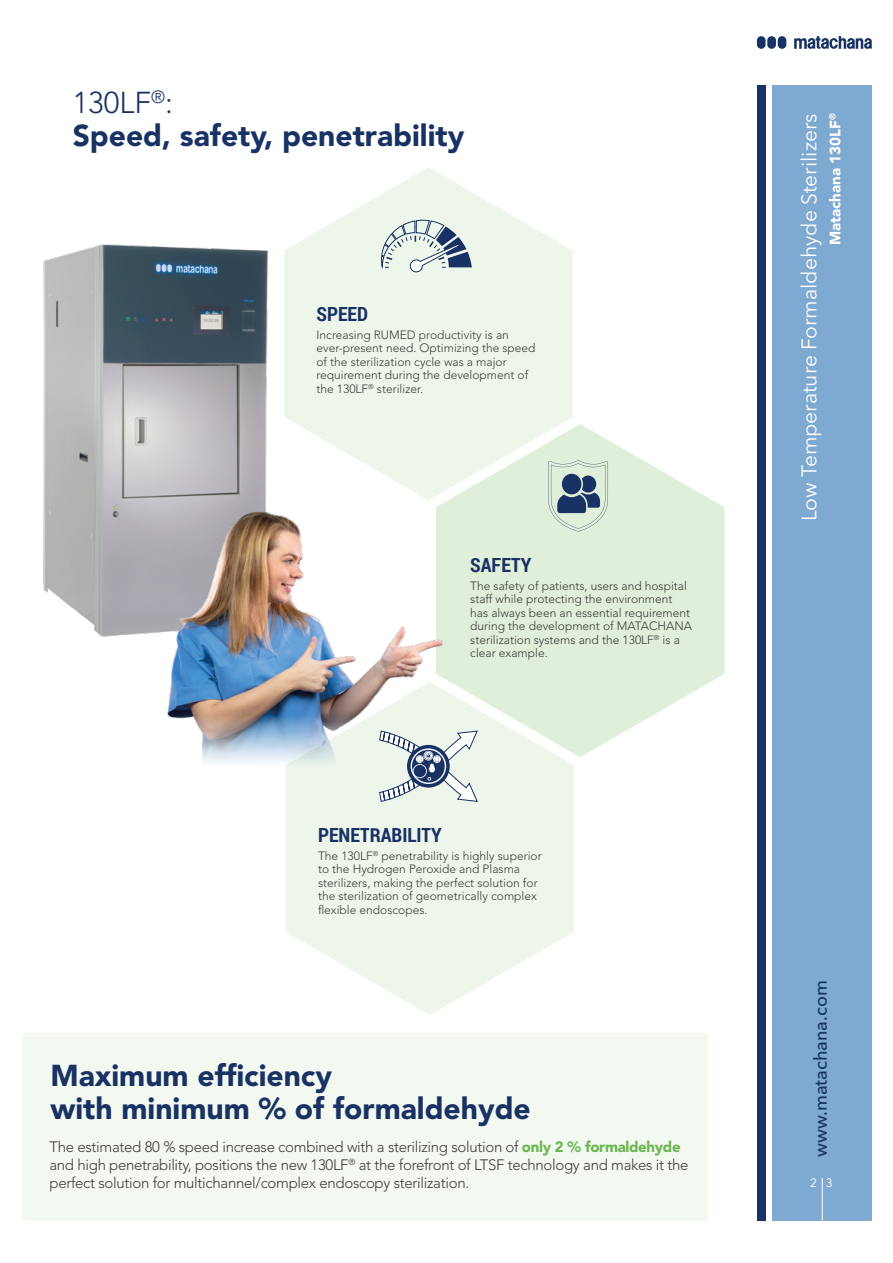
<style>
.page{position:relative;width:893px;height:1263px;background:#fff}
.page>*{position:absolute;margin:0;border:0;box-sizing:border-box;transform-origin:0 0}
.t1{font:900 30px/33px "Avenir LT Std";color:#183264}
.t2{font:21px "Avenir Next LT Pro";color:#fff}
.t3{font:700 19.5px "Roboto Condensed";color:#183264}
.t4{font:500 18px "Avenir Next LT Pro";color:#183264}
.t5{font:300 15px/18px "Avenir LT Std";letter-spacing:-.02em;color:#3c3c3b}
.t6{font:900 15px "Avenir LT Std";color:#fff}
.t7{font:300 12px/13.5px "Avenir LT Std";color:#3c3c3b}
.t8{font:12px "Avenir Next LT Pro";color:#fff}
.s1{font-weight:300}
.s2{font-weight:900;color:#6ab651}
</style>
<div class="page">
<div style="left:773px;top:85px;width:99px;height:1135px;background:#7ea9d1"></div>
<div style="left:757px;top:85px;width:8px;height:1135px;background:#183264"></div>
<div style="left:778px;top:36px;width:8px;height:13px;background:#183264;border-radius:4px"></div>
<div style="left:767px;top:36px;width:9px;height:13px;background:#183264;border-radius:4px"></div>
<div style="left:757px;top:36px;width:9px;height:13px;background:#183264;border-radius:4px"></div>
<svg style="left:794px;top:36px;width:78px;height:13px"></svg>
<hr style="left:822px;top:1178px;width:1px;height:42px;background:#fff">
<div style="left:22px;top:1033px;width:686px;height:188px;background:#f3f8f0"></div>
<svg style="left:322px;top:167px;width:251px;height:333px;fill:#eef6eb"></svg>
<svg style="left:381px;top:219px;width:91px;height:53px;background:#bcc8cb"></svg>
<svg style="left:436px;top:424px;width:289px;height:333px;fill:#e0efda"></svg>
<svg style="left:548px;top:460px;width:60px;height:71px;background:#a2b5b5"></svg>
<svg style="left:286px;top:682px;width:288px;height:333px;fill:#eef6eb"></svg>
<img style="left:43px;top:229px;width:294px;height:408px">
<img style="left:144px;top:511px;width:316px;height:265px">
<svg style="left:379px;top:730px;width:100px;height:72px;background:#c1ccd0"></svg>
<h1 class="t1" style="left:73px;top:86px;width:393px"><span class="s1">130LF</span><sup>®</sup><span class="s1">:<br></span>Speed, safety, penetrability</h1>
<h3 class="t3" style="left:316px;top:300px;width:53px">SPEED</h3>
<p class="t7" style="left:316px;top:328px;width:221px">Increasing RUMED productivity is an ever-present need. Optimizing the speed of the sterilization cycle was a major requirement during the development of the 130LF<sup>®</sup> sterilizer.</p>
<h3 class="t3" style="left:470px;top:551px;width:63px">SAFETY</h3>
<p class="t7" style="left:470px;top:579px;width:223px">The safety of patients, users and hospital staff while protecting the environment has always been an essential requirement during the development of MATACHANA sterilization systems and the 130LF<sup>®</sup> is a clear example.</p>
<h3 class="t3" style="left:318px;top:821px;width:125px">PENETRABILITY</h3>
<p class="t7" style="left:318px;top:849px;width:225px">The 130LF<sup>®</sup> penetrability is highly superior to the Hydrogen Peroxide and Plasma sterilizers, making the perfect solution for the sterilization of geometrically complex flexible endoscopes.</p>
<h1 class="t1" style="left:50px;top:1059px;width:482px">Maximum efficiency<br>with minimum % of formaldehyde</h1>
<p class="t5" style="left:49px;top:1138px;width:640px">The estimated 80 % speed increase combined with a sterilizing solution of <span class="s2">only 2 % formaldehyde </span>and high penetrability, positions the new 130LF<sup>®</sup> at the forefront of LTSF technology and makes it the perfect solution for multichannel/complex endoscopy sterilization.</p>
<h2 class="t2" style="left:796px;top:521px;width:409px;rotate:-90deg">Low Temperature Formaldehyde Sterilizers</h2>
<p class="t6" style="left:826px;top:245px;width:133px;rotate:-90deg">Matachana 130LF<sup>®</sup></p>
<h3 class="t4" style="left:810px;top:1157px;width:178px;rotate:-90deg">www.matachana.com</h3>
<p class="t8" style="left:810px;top:1176px;width:24px">2 3</p>
</div>
